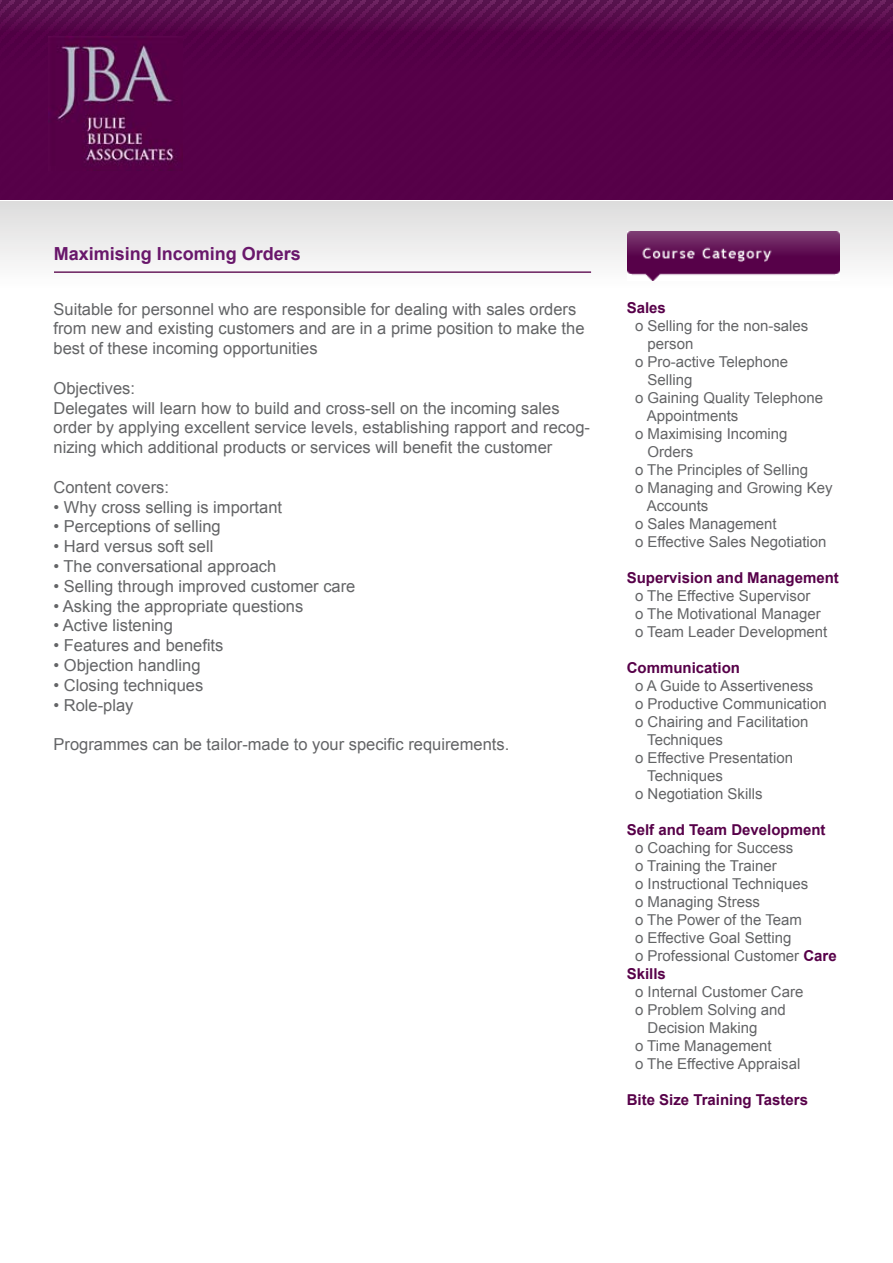
<style>
.page{position:relative;width:893px;height:1263px;background:#fff}
.page>*{position:absolute;margin:0;border:0;box-sizing:border-box;transform-origin:0 0}
.t1{font:700 18px "Arial";color:#69176b}
.t2{font:16.5px/19.8px "Arial";color:#636466}
.t3{font:15px/18px "Arial";color:#636466}
.t4{font:700 15px "Arial";color:#570149}
.s1{font-weight:700;color:#570149}
</style>
<div class="page">
<div style="left:0;top:201px;width:893px;height:199px;background:linear-gradient(to bottom,#e7e7e7,#fff)"></div>
<svg style="left:0;top:0;width:893px;height:200px;fill:#560148"></svg>
<img style="left:48px;top:36px;width:135px;height:135px">
<img style="left:627px;top:231px;width:212px;height:50px">
<hr style="left:54px;top:271px;width:537px;height:2px;background:#6a1f5e">
<p class="t1" style="left:54px;top:241px;width:249px">Maximising Incoming Orders</p>
<p class="t2" style="left:54px;top:299px;width:532px">Suitable for personnel who are responsible for dealing with sales orders from new and existing customers and are in a prime position to make the best of these incoming opportunities</p>
<p class="t2" style="left:54px;top:378px;width:538px">Objectives:<br>Delegates will learn how to build and cross-sell on the incoming sales order by applying excellent service levels, establishing rapport and recog&shy;nizing which additional products or services will benefit the customer</p>
<p class="t2" style="left:54px;top:477px;width:117px">Content covers:</p>
<p class="t2" style="left:54px;top:497px;width:230px">• Why cross selling is important</p>
<p class="t2" style="left:54px;top:517px;width:169px">• Perceptions of selling</p>
<p class="t2" style="left:54px;top:537px;width:161px">• Hard versus soft sell</p>
<p class="t2" style="left:54px;top:556px;width:224px">• The conversational approach</p>
<p class="t2" style="left:54px;top:576px;width:303px">• Selling through improved customer care</p>
<p class="t2" style="left:54px;top:596px;width:251px">• Asking the appropriate questions</p>
<p class="t2" style="left:54px;top:616px;width:121px">• Active listening</p>
<p class="t2" style="left:54px;top:636px;width:171px">• Features and benefits</p>
<p class="t2" style="left:54px;top:655px;width:149px">• Objection handling</p>
<p class="t2" style="left:54px;top:675px;width:151px">• Closing techniques</p>
<p class="t2" style="left:54px;top:695px;width:82px">• Role-play</p>
<p class="t2" style="left:54px;top:735px;width:457px">Programmes can be tailor-made to your specific requirements.</p>
<p class="t4" style="left:627px;top:298px;width:41px">Sales</p>
<p class="t3" style="left:635px;top:317px;width:175px">o Selling for the non-sales</p>
<p class="t3" style="left:647px;top:335px;width:47px">person</p>
<p class="t3" style="left:635px;top:353px;width:155px">o Pro-active Telephone</p>
<p class="t3" style="left:647px;top:371px;width:47px">Selling</p>
<p class="t3" style="left:635px;top:389px;width:190px">o Gaining Quality Telephone</p>
<p class="t3" style="left:647px;top:407px;width:93px">Appointments</p>
<p class="t3" style="left:635px;top:425px;width:154px">o Maximising Incoming</p>
<p class="t3" style="left:647px;top:443px;width:47px">Orders</p>
<p class="t3" style="left:635px;top:461px;width:175px">o The Principles of Selling</p>
<p class="t3" style="left:635px;top:479px;width:199px">o Managing and Growing Key</p>
<p class="t3" style="left:647px;top:497px;width:63px">Accounts</p>
<p class="t3" style="left:635px;top:515px;width:143px">o Sales Management</p>
<p class="t3" style="left:635px;top:533px;width:193px">o Effective Sales Negotiation</p>
<p class="t4" style="left:627px;top:568px;width:214px">Supervision and Management</p>
<p class="t3" style="left:635px;top:587px;width:194px">o The Effective Supervisor<br>o The Motivational Manager o Team Leader Development</p>
<p class="t4" style="left:627px;top:658px;width:115px">Communication</p>
<p class="t3" style="left:635px;top:677px;width:180px">o A Guide to Assertiveness</p>
<p class="t3" style="left:635px;top:695px;width:193px">o Productive Communication</p>
<p class="t3" style="left:635px;top:713px;width:175px">o Chairing and Facilitation</p>
<p class="t3" style="left:647px;top:731px;width:77px">Techniques</p>
<p class="t3" style="left:635px;top:749px;width:160px">o Effective Presentation</p>
<p class="t3" style="left:647px;top:767px;width:77px">Techniques</p>
<p class="t3" style="left:635px;top:785px;width:129px">o Negotiation Skills</p>
<p class="t4" style="left:627px;top:820px;width:200px">Self and Team Development</p>
<p class="t3" style="left:635px;top:839px;width:160px">o Coaching for Success</p>
<p class="t3" style="left:635px;top:857px;width:143px">o Training the Trainer</p>
<p class="t3" style="left:635px;top:875px;width:175px">o Instructional Techniques</p>
<p class="t3" style="left:635px;top:893px;width:127px">o Managing Stress</p>
<p class="t3" style="left:635px;top:911px;width:169px">o The Power of the Team</p>
<p class="t3" style="left:635px;top:929px;width:158px">o Effective Goal Setting</p>
<p class="t3" style="left:635px;top:947px;width:203px">o Professional Customer <span class="s1">Care</span></p>
<p class="t4" style="left:627px;top:964px;width:41px">Skills</p>
<p class="t3" style="left:635px;top:983px;width:170px">o Internal Customer Care</p>
<p class="t3" style="left:635px;top:1001px;width:152px">o Problem Solving and</p>
<p class="t3" style="left:647px;top:1019px;width:112px">Decision Making</p>
<p class="t3" style="left:635px;top:1037px;width:138px">o Time Management</p>
<p class="t3" style="left:635px;top:1055px;width:167px">o The Effective Appraisal</p>
<p class="t4" style="left:627px;top:1090px;width:183px">Bite Size Training Tasters</p>
</div>
